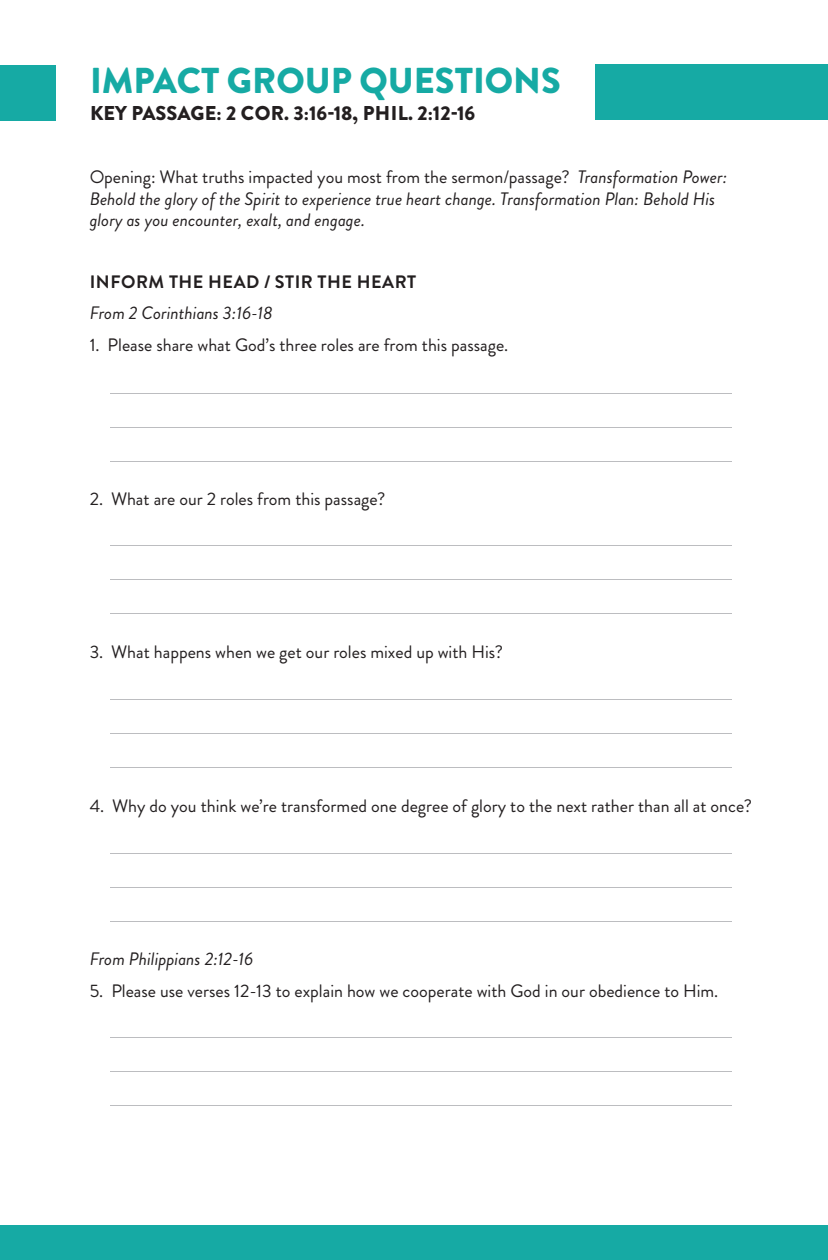
<style>
.page{position:relative;width:828px;height:1260px;background:#fff}
.page>*{position:absolute;margin:0;border:0;box-sizing:border-box;transform-origin:0 0}
.t1{font:900 36px "Brandon Grotesque";color:#16aaa4}
.t2{font:900 20px "Brandon Grotesque";color:#231f20}
.t3{font:18px "Brandon Grotesque";color:#231f20}
.t4{font:italic 18px/21.6px "Brandon Grotesque";color:#231f20}
.t5{font:700 18px "Brandon Grotesque";letter-spacing:.03em;color:#231f20}
.s1{font-style:normal}
</style>
<div class="page">
<div style="left:0;top:66px;width:55px;height:55px;background:#16aaa4"></div>
<div style="left:595px;top:65px;width:233px;height:55px;background:#16aaa4"></div>
<div style="left:0;top:1226px;width:828px;height:34px;background:#16aaa4"></div>
<hr style="left:110px;top:393px;width:622px;height:1px;background:#bcbdc0">
<hr style="left:110px;top:427px;width:622px;height:1px;background:#bcbdc0">
<hr style="left:110px;top:461px;width:622px;height:1px;background:#bcbdc0">
<hr style="left:110px;top:545px;width:622px;height:1px;background:#bcbdc0">
<hr style="left:110px;top:579px;width:622px;height:1px;background:#bcbdc0">
<hr style="left:110px;top:613px;width:622px;height:1px;background:#bcbdc0">
<hr style="left:110px;top:699px;width:622px;height:1px;background:#bcbdc0">
<hr style="left:110px;top:733px;width:622px;height:1px;background:#bcbdc0">
<hr style="left:110px;top:767px;width:622px;height:1px;background:#bcbdc0">
<hr style="left:110px;top:853px;width:622px;height:1px;background:#bcbdc0">
<hr style="left:110px;top:887px;width:622px;height:1px;background:#bcbdc0">
<hr style="left:110px;top:921px;width:622px;height:1px;background:#bcbdc0">
<hr style="left:110px;top:1037px;width:622px;height:1px;background:#bcbdc0">
<hr style="left:110px;top:1071px;width:622px;height:1px;background:#bcbdc0">
<hr style="left:110px;top:1105px;width:622px;height:1px;background:#bcbdc0">
<p class="t1" style="left:90px;top:55px;width:472px">IMPACT GROUP QUESTIONS</p>
<p class="t2" style="left:90px;top:99px;width:387px">KEY PASSAGE: 2 COR. 3:16-18, PHIL. 2:12-16</p>
<p class="t4" style="left:90px;top:166px;width:639px"><span class="s1">Opening: What truths impacted you most from the sermon/passage?</span> Transformation Power:<br>Behold the glory of the Spirit to experience true heart change. Transformation Plan: Behold His glory as you encounter, exalt, and engage.</p>
<p class="t5" style="left:90px;top:269px;width:328px">INFORM THE HEAD / STIR THE HEART</p>
<p class="t4" style="left:90px;top:303px;width:185px">From 2 Corinthians 3:16-18</p>
<p class="t3" style="left:90px;top:332px;width:420px">1. Please share what God’s three roles are from this passage.</p>
<p class="t3" style="left:90px;top:486px;width:297px">2. What are our 2 roles from this passage?</p>
<p class="t3" style="left:90px;top:640px;width:415px">3. What happens when we get our roles mixed up with His?</p>
<p class="t3" style="left:90px;top:793px;width:664px">4. Why do you think we’re transformed one degree of glory to the next rather than all at once?</p>
<p class="t4" style="left:90px;top:949px;width:165px">From Philippians 2:12-16</p>
<p class="t3" style="left:90px;top:978px;width:630px">5. Please use verses 12-13 to explain how we cooperate with God in our obedience to Him.</p>
</div>
